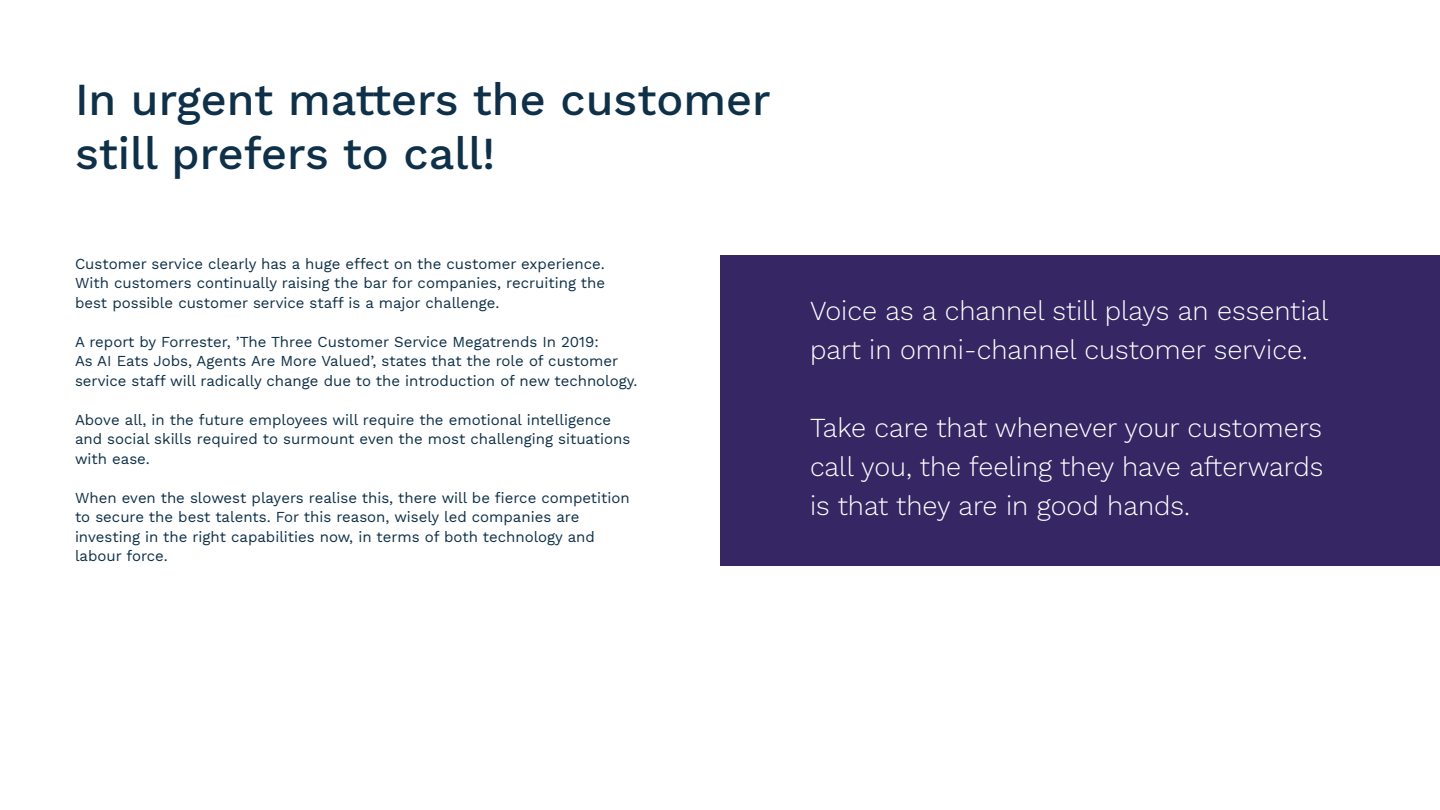
<style>
.page{position:relative;width:1440px;height:810px;background:#fff}
.page>*{position:absolute;margin:0;border:0;box-sizing:border-box;transform-origin:0 0}
.t1{font:500 45px/54px "Work Sans";color:#0e3048}
.t2{font:300 27px/39px "Work Sans";color:#fff}
.t3{font:15px/19.5px "Work Sans";color:#0e3048}
</style>
<div class="page">
<div style="left:720px;top:255px;width:720px;height:310px;background:#362664"></div>
<h1 class="t1" style="left:75px;top:71px;width:697px">In urgent matters the customer still prefers to call!</h1>
<p class="t3" style="left:75px;top:253px;width:532px;text-align:justify">Customer service clearly has a huge effect on the customer experience.<br>With customers continually raising the bar for companies, recruiting the best possible customer service staff is a major challenge.</p>
<p class="t3" style="left:75px;top:331px;width:564px">A report by Forrester, ’The Three Customer Service Megatrends In 2019:<br>As AI Eats Jobs, Agents Are More Valued’, states that the role of customer service staff will radically change due to the introduction of new technology.</p>
<p class="t3" style="left:75px;top:409px;width:557px">Above all, in the future employees will require the emotional intelligence and social skills required to surmount even the most challenging situations with ease.</p>
<p class="t3" style="left:75px;top:487px;width:556px">When even the slowest players realise this, there will be fierce competition to secure the best talents. For this reason, wisely led companies are investing in the right capabilities now, in terms of both technology and labour force.</p>
<h2 class="t2" style="left:810px;top:290px;width:520px">Voice as a channel still plays an essential part in omni-channel customer service.</h2>
<h2 class="t2" style="left:810px;top:407px;width:515px;text-align:justify">Take care that whenever your customers call you, the feeling they have afterwards is that they are in good hands.</h2>
</div>
